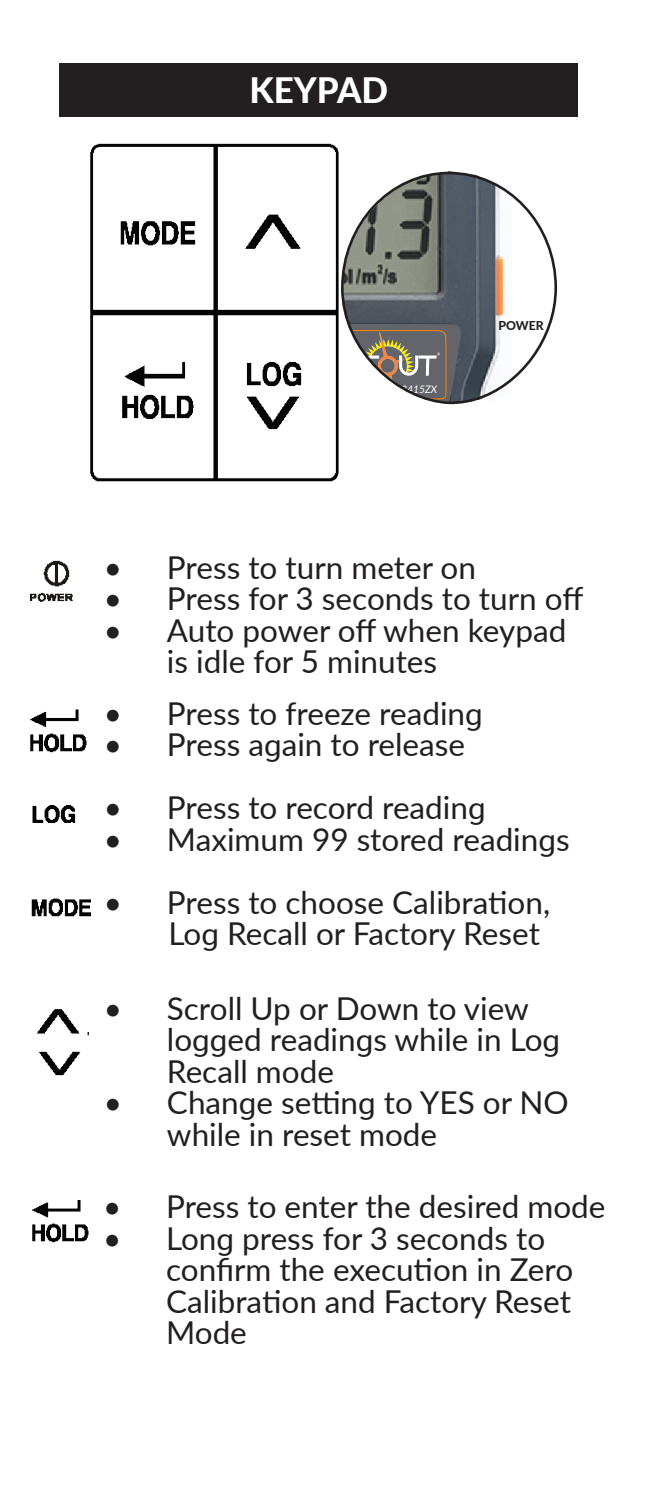
<style>
.page{position:relative;width:645px;height:1489px;background:#fff}
.page>*{position:absolute;margin:0;border:0;box-sizing:border-box;transform-origin:0 0}
.t1{font:800 35px "Lato";color:#fff}
.t2{font:31.5px/31.5px "Lato";color:#231f20}
.t3{font:800 12.25px "Lato";color:#231f20}
.t4{font:italic 10.5px "Lato";color:#fff}
</style>
<div class="page">
<div style="left:60px;top:63px;width:518px;height:54px;background:#231f20"></div>
<img style="left:90px;top:143px;width:249px;height:339px">
<svg style="left:235px;top:294px;width:104px;height:173px"></svg>
<svg style="left:341px;top:171px;width:217px;height:234px"></svg>
<img style="left:29px;top:560px;width:44px;height:42px">
<img style="left:32px;top:805px;width:44px;height:18px">
<img style="left:30px;top:734px;width:57px;height:19px">
<img style="left:31px;top:898px;width:60px;height:19px">
<img style="left:36px;top:1009px;width:53px;height:67px">
<img style="left:30px;top:709px;width:53px;height:32px">
<img style="left:32px;top:1224px;width:57px;height:19px">
<img style="left:32px;top:1200px;width:53px;height:31px">
<p class="t1" style="left:249px;top:64px;width:140px">KEYPAD</p>
<p class="t4" style="left:401px;top:382px;width:38px">3415ZX</p>
<p class="t3" style="left:498px;top:317px;width:47px">POWER</p>
<p class="t2" style="left:104px;top:550px;width:374px">• Press to turn meter on</p>
<p class="t2" style="left:104px;top:581px;width:481px">• Press for 3 seconds to turn off</p>
<p class="t2" style="left:167px;top:613px;width:401px;text-indent:-63px">• Auto power off when keypad is idle for 5 minutes</p>
<p class="t2" style="left:104px;top:696px;width:380px">• Press to freeze reading</p>
<p class="t2" style="left:104px;top:727px;width:363px">• Press again to release</p>
<p class="t2" style="left:104px;top:790px;width:383px">• Press to record reading</p>
<p class="t2" style="left:104px;top:822px;width:467px">• Maximum 99 stored readings</p>
<p class="t2" style="left:168px;top:885px;width:383px;text-indent:-65px">• Press to choose Calibration,<br>Log Recall or Factory Reset</p>
<p class="t2" style="left:167px;top:991px;width:395px;text-indent:-63px">• Scroll Up or Down to view logged readings while in Log<br>Recall mode</p>
<p class="t2" style="left:167px;top:1085px;width:403px;text-indent:-63px">• Change setting to YES or NO while in reset mode</p>
<p class="t2" style="left:103px;top:1189px;width:504px">• Press to enter the desired mode</p>
<p class="t2" style="left:166px;top:1221px;width:409px;text-indent:-63px">• Long press for 3 seconds to confirm the execution in Zero<br>Calibration and Factory Reset<br>Mode</p>
</div>
